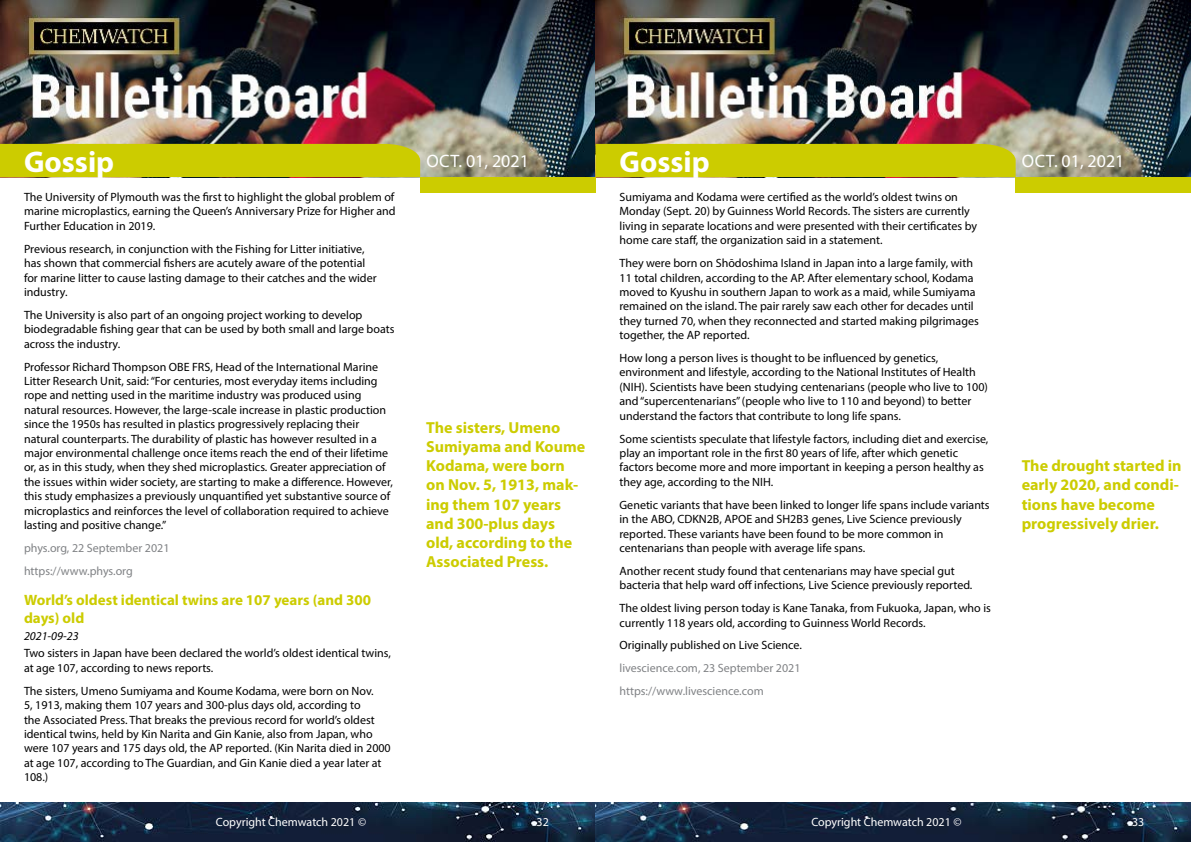
<style>
.page{position:relative;width:1191px;height:842px;background:#fff}
.page>*{position:absolute;margin:0;border:0;box-sizing:border-box;transform-origin:0 0}
.t1{font:700 30px "Myriad Pro";color:#fff}
.t2{font:18px "Myriad Pro";color:#fff}
.t3{font:700 16px/19.2px "Myriad Pro";color:#cc0}
.t4{font:700 15px/18px "Myriad Pro";color:#cc0}
.t5{font:12px/14.4px "Myriad Pro";color:#000}
.t6{font:12px/22.9px "Myriad Pro";color:#808285}
.t7{font:12px "Myriad Pro";color:#fff}
.t8{font:italic 12px "Myriad Pro";color:#000}
</style>
<div class="page">
<img style="left:0;top:0;width:1191px;height:177px">
<div style="left:420px;top:177px;width:175px;height:15px;background:#cc0"></div>
<div style="left:1015px;top:177px;width:176px;height:15px;background:#cc0"></div>
<div style="left:0;top:144px;width:420px;height:33px;background:#cc0"></div>
<div style="left:595px;top:144px;width:420px;height:33px;background:#cc0"></div>
<img style="left:0;top:802px;width:1191px;height:40px">
<h1 class="t1" style="left:24px;top:142px;width:92px">Gossip</h1>
<h1 class="t1" style="left:619px;top:142px;width:92px">Gossip</h1>
<p class="t5" style="left:619px;top:190px;width:359px">Sumiyama and Kodama were certified as the world’s oldest twins on Monday (Sept. 20) by Guinness World Records. The sisters are currently living in separate locations and were presented with their certificates by home care staff, the organization said in a statement.</p>
<p class="t5" style="left:619px;top:256px;width:361px">They were born on Shōdoshima Island in Japan into a large family, with 11 total children, according to the AP. After elementary school, Kodama moved to Kyushu in southern Japan to work as a maid, while Sumiyama remained on the island. The pair rarely saw each other for decades until they turned 70, when they reconnected and started making pilgrimages together, the AP reported.</p>
<p class="t5" style="left:619px;top:351px;width:370px">How long a person lives is thought to be influenced by genetics, environment and lifestyle, according to the National Institutes of Health (NIH). Scientists have been studying centenarians (people who live to 100) and “supercentenarians” (people who live to 110 and beyond) to better understand the factors that contribute to long life spans.</p>
<p class="t5" style="left:619px;top:431px;width:370px">Some scientists speculate that lifestyle factors, including diet and exercise, play an important role in the first 80 years of life, after which genetic factors become more and more important in keeping a person healthy as they age, according to the NIH.</p>
<p class="t5" style="left:619px;top:497px;width:372px">Genetic variants that have been linked to longer life spans include variants in the ABO, CDKN2B, APOE and SH2B3 genes, Live Science previously reported. These variants have been found to be more common in centenarians than people with average life spans.</p>
<p class="t5" style="left:619px;top:563px;width:354px">Another recent study found that centenarians may have special gut bacteria that help ward off infections, Live Science previously reported.</p>
<p class="t5" style="left:619px;top:601px;width:373px">The oldest living person today is Kane Tanaka, from Fukuoka, Japan, who is currently 118 years old, according to Guinness World Records.</p>
<p class="t5" style="left:619px;top:638px;width:184px">Originally published on Live Science.</p>
<p class="t6" style="left:619px;top:657px;width:183px">livescience.com, 23 September 2021 https://www.livescience.com</p>
<h2 class="t2" style="left:426px;top:150px;width:104px">Oct. 01, 2021</h2>
<h2 class="t2" style="left:1022px;top:150px;width:104px">Oct. 01, 2021</h2>
<p class="t5" style="left:24px;top:190px;width:373px;text-align:justify">The University of Plymouth was the first to highlight the global problem of marine microplastics, earning the Queen’s Anniversary Prize for Higher and Further Education in 2019.</p>
<p class="t5" style="left:24px;top:241px;width:354px">Previous research, in conjunction with the Fishing for Litter initiative, has shown that commercial fishers are acutely aware of the potential for marine litter to cause lasting damage to their catches and the wider industry.</p>
<p class="t5" style="left:24px;top:307px;width:372px">The University is also part of an ongoing project working to develop biodegradable fishing gear that can be used by both small and large boats across the industry.</p>
<p class="t5" style="left:24px;top:359px;width:370px">Professor Richard Thompson OBE FRS, Head of the International Marine Litter Research Unit, said: “For centuries, most everyday items including rope and netting used in the maritime industry was produced using natural resources. However, the large-scale increase in plastic production since the 1950s has resulted in plastics progressively replacing their natural counterparts. The durability of plastic has however resulted in a major environmental challenge once items reach the end of their lifetime or, as in this study, when they shed microplastics. Greater appreciation of the issues within wider society, are starting to make a difference. However, this study emphasizes a previously unquantified yet substantive source of microplastics and reinforces the level of collaboration required to achieve lasting and positive change.”</p>
<p class="t6" style="left:24px;top:536px;width:147px">phys.org, 22 September 2021 https://www.phys.org</p>
<p class="t4" style="left:24px;top:590px;width:348px">World’s oldest identical twins are 107 years (and 300 days) old</p>
<p class="t8" style="left:24px;top:629px;width:56px">2021-09-23</p>
<p class="t5" style="left:24px;top:646px;width:368px">Two sisters in Japan have been declared the world’s oldest identical twins, at age 107, according to news reports.</p>
<p class="t5" style="left:24px;top:683px;width:368px">The sisters, Umeno Sumiyama and Koume Kodama, were born on Nov.<br>5, 1913, making them 107 years and 300-plus days old, according to<br>the Associated Press. That breaks the previous record for world’s oldest identical twins, held by Kin Narita and Gin Kanie, also from Japan, who were 107 years and 175 days old, the AP reported. (Kin Narita died in 2000 at age 107, according to The Guardian, and Gin Kanie died a year later at 108.)</p>
<h3 class="t3" style="left:426px;top:417px;width:161px">The sisters, Umeno<br>Sumiyama and Koume<br>Kodama, were born on Nov. 5, 1913, mak&shy;ing them 107 years and 300-plus days old, according to the<br>Associated Press.</h3>
<h3 class="t3" style="left:1021px;top:456px;width:161px">The drought started in early 2020, and condi&shy;tions have become progressively drier.</h3>
<p class="t7" style="left:216px;top:815px;width:152px">Copyright Chemwatch 2021 ©</p>
<p class="t7" style="left:536px;top:815px;width:14px">32</p>
<p class="t7" style="left:811px;top:815px;width:152px">Copyright Chemwatch 2021 ©</p>
<p class="t7" style="left:1132px;top:815px;width:14px">33</p>
</div>
